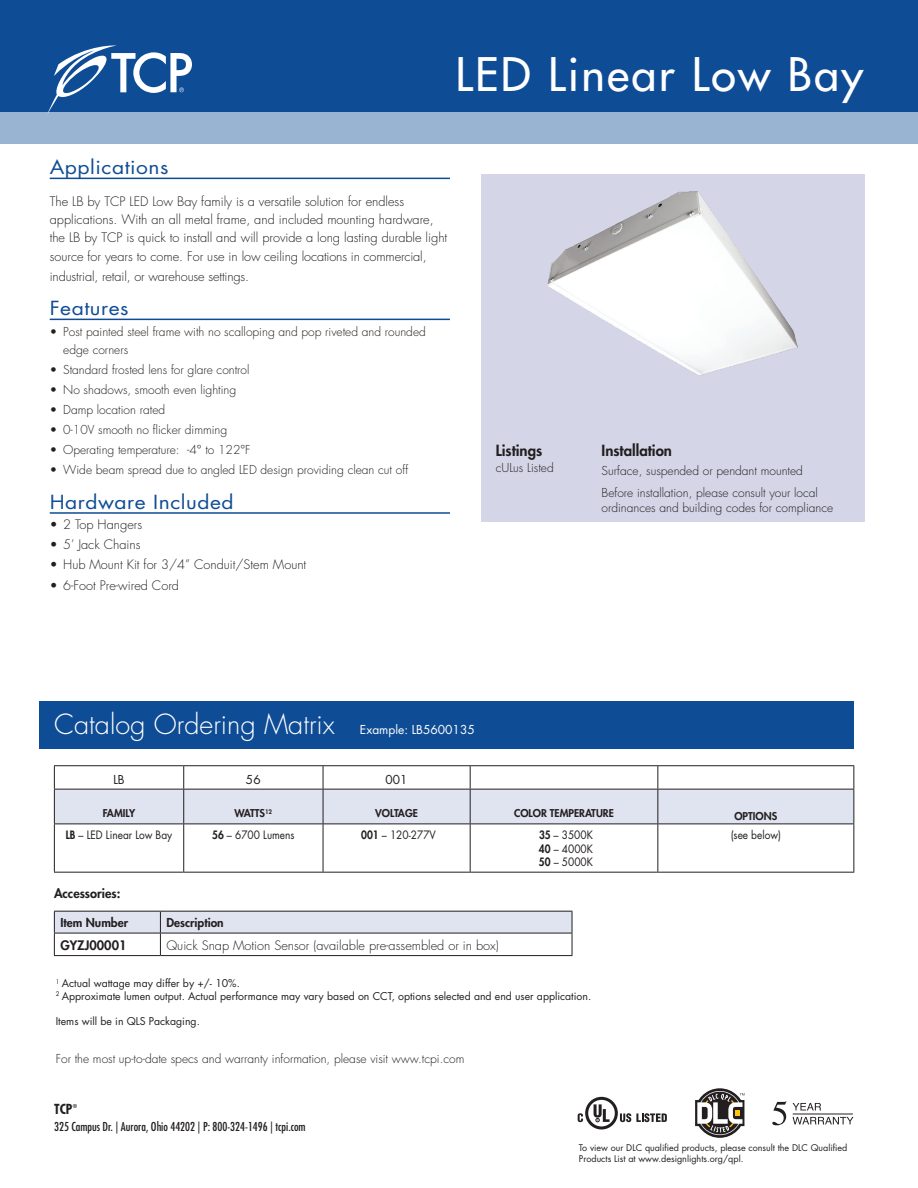
<style>
.page{position:relative;width:918px;height:1188px;background:#fff}
.page>*{position:absolute;margin:0;border:0;box-sizing:border-box;transform-origin:0 0}
.Product_Name{font:500 45px "Futura Std";letter-spacing:.05em;color:#fff}
.t1{font:300 27px "Futura Std";color:#fff}
.Category_Label_2{font:18.9px "Futura Std";letter-spacing:.025em;color:#0f4c96;scale:1.11 1}
.t2{font:800 15px "Futura Std";color:#231f20}
.t3{font:700 condensed 13.5px "Futura Std";color:#231f20}
.Body{font:300 12.75px/18px "Futura Std";color:#231f20}
.t4{font:800 12.75px "Futura Std";color:#231f20}
.t5{font:300 12px/18px "Futura Std";color:#231f20}
.t6{font:condensed 12px "Futura Std";color:#231f20}
.t7{font:800 12px "Futura Std";color:#231f20}
.t8{font:12px "Futura Std";color:#fff}
.t9{font:12px "Futura Std";color:#231f20}
.t10{font:11.25px "Futura Std";color:#231f20;scale:.9 1}
.t11{font:10.5px "Futura Std";color:#231f20}
.t12{font:800 10.5px "Futura Std";color:#231f20}
.t13{font:9px/10.5px "Futura Std";color:#231f20}
.t14{font:700 condensed 5.25px "Futura Std";color:#231f20}
.s1{font-weight:800}
</style>
<div class="page">
<svg style="left:695px;top:1088px;width:49px;height:50px"></svg>
<svg style="left:578px;top:1097px;width:89px;height:32px"></svg>
<hr style="left:793px;top:1114px;width:60px;height:1px;background:#231f20">
<svg style="left:772px;top:1101px;width:14px;height:24px"></svg>
<svg style="left:793px;top:1103px;width:28px;height:7px"></svg>
<svg style="left:793px;top:1117px;width:60px;height:7px"></svg>
<div style="left:481px;top:174px;width:384px;height:348px;background:#d4d6e8"></div>
<img style="left:547px;top:191px;width:251px;height:185px">
<div style="left:39px;top:701px;width:815px;height:48px;background:#0f4c96"></div>
<hr style="left:50px;top:178px;width:400px;height:1px;background:#0f4c96">
<hr style="left:50px;top:319px;width:400px;height:1px;background:#0f4c96">
<hr style="left:50px;top:512px;width:400px;height:2px;background:#0f4c96">
<svg style="left:55px;top:825px;width:798px;height:47px"></svg>
<hr style="left:54px;top:824px;width:130px;height:1px;background:#231f20">
<hr style="left:184px;top:824px;width:139px;height:1px;background:#231f20">
<hr style="left:323px;top:824px;width:147px;height:1px;background:#231f20">
<hr style="left:470px;top:824px;width:188px;height:1px;background:#231f20">
<hr style="left:658px;top:824px;width:196px;height:1px;background:#231f20">
<hr style="left:54px;top:765px;width:130px;height:1px;background:#231f20">
<hr style="left:184px;top:765px;width:139px;height:1px;background:#231f20">
<hr style="left:323px;top:765px;width:147px;height:1px;background:#231f20">
<hr style="left:470px;top:765px;width:188px;height:1px;background:#231f20">
<hr style="left:658px;top:765px;width:196px;height:1px;background:#231f20">
<svg style="left:54px;top:766px;width:800px;height:58px"></svg>
<hr style="left:54px;top:790px;width:1px;height:34px;background:#231f20">
<hr style="left:183px;top:790px;width:1px;height:34px;background:#231f20">
<hr style="left:323px;top:790px;width:1px;height:34px;background:#231f20">
<hr style="left:470px;top:790px;width:1px;height:34px;background:#231f20">
<hr style="left:657px;top:790px;width:1px;height:34px;background:#231f20">
<hr style="left:853px;top:790px;width:1px;height:34px;background:#231f20">
<hr style="left:54px;top:824px;width:1px;height:48px;background:#231f20">
<hr style="left:183px;top:824px;width:1px;height:48px;background:#231f20">
<hr style="left:323px;top:824px;width:1px;height:48px;background:#231f20">
<hr style="left:470px;top:824px;width:1px;height:48px;background:#231f20">
<hr style="left:657px;top:824px;width:1px;height:48px;background:#231f20">
<hr style="left:853px;top:824px;width:1px;height:48px;background:#231f20">
<hr style="left:54px;top:872px;width:130px;height:1px;background:#231f20">
<hr style="left:184px;top:872px;width:139px;height:1px;background:#231f20">
<hr style="left:323px;top:872px;width:147px;height:1px;background:#231f20">
<hr style="left:470px;top:872px;width:188px;height:1px;background:#231f20">
<hr style="left:658px;top:872px;width:196px;height:1px;background:#231f20">
<svg style="left:54px;top:911px;width:519px;height:44px"></svg>
<hr style="left:54px;top:955px;width:106px;height:1px;background:#231f20">
<hr style="left:160px;top:955px;width:412px;height:1px;background:#231f20">
<div style="left:0;top:112px;width:918px;height:32px;background:#99b3d3"></div>
<div style="left:0;top:0;width:918px;height:112px;background:#0f4c96"></div>
<svg style="left:47px;top:45px;width:145px;height:69px"></svg>
<p class="Product_Name" style="left:455px;top:46px;width:409px">LED Linear Low Bay</p>
<p class="Category_Label_2" style="left:50px;top:155px;width:109px">Applications</p>
<p class="Body" style="left:50px;top:193px;width:399px">The LB by TCP LED Low Bay family is a versatile solution for endless applications. With an all metal frame, and included mounting hardware, the LB by TCP is quick to install and will provide a long lasting durable light</p>
<p class="Body" style="left:50px;top:247px;width:378px;line-height:19.5px">source for years to come. For use in low ceiling locations in commercial, industrial, retail, or warehouse settings.</p>
<p class="Category_Label_2" style="left:50px;top:296px;width:73px">Features</p>
<p class="t5" style="left:63px;top:323px;width:364px;text-indent:-14px">• Post painted steel frame with no scalloping and pop riveted and rounded edge corners</p>
<p class="t5" style="left:50px;top:361px;width:201px">• Standard frosted lens for glare control</p>
<p class="t5" style="left:50px;top:381px;width:188px">• No shadows, smooth even lighting</p>
<p class="t5" style="left:50px;top:401px;width:117px">• Damp location rated</p>
<p class="t5" style="left:50px;top:421px;width:179px">• 0-10V smooth no flicker dimming</p>
<p class="t5" style="left:50px;top:441px;width:202px">• Operating temperature: -4° to 122°F</p>
<p class="t5" style="left:50px;top:461px;width:360px">• Wide beam spread due to angled LED design providing clean cut off</p>
<p class="Category_Label_2" style="left:50px;top:490px;width:167px">Hardware Included</p>
<p class="Body" style="left:50px;top:516px;width:94px">• 2 Top Hangers</p>
<p class="Body" style="left:50px;top:536px;width:92px">• 5’ Jack Chains</p>
<p class="Body" style="left:50px;top:556px;width:258px">• Hub Mount Kit for 3/4” Conduit/Stem Mount</p>
<p class="Body" style="left:50px;top:576px;width:131px">• 6-Foot Pre-wired Cord</p>
<p class="t2" style="left:496px;top:441px;width:48px">Listings</p>
<p class="t5" style="left:496px;top:459px;width:60px">cULus Listed</p>
<p class="t2" style="left:602px;top:441px;width:72px">Installation</p>
<p class="t5" style="left:602px;top:462px;width:203px">Surface, suspended or pendant mounted</p>
<p class="t5" style="left:602px;top:485px;width:233px;line-height:15px">Before installation, please consult your local ordinances and building codes for compliance</p>
<p class="t1" style="left:54px;top:708px;width:282px">Catalog Ordering Matrix</p>
<p class="t8" style="left:360px;top:722px;width:116px">Example: LB5600135</p>
<p class="t9" style="left:113px;top:772px;width:13px">LB</p>
<p class="t9" style="left:246px;top:772px;width:17px">56</p>
<p class="t9" style="left:386px;top:772px;width:24px">001</p>
<p class="t12" style="left:103px;top:807px;width:34px">FAMILY</p>
<p class="t12" style="left:235px;top:807px;width:39px">WATTS<sup>12</sup></p>
<p class="t12" style="left:375px;top:807px;width:44px">VOLTAGE</p>
<p class="t12" style="left:514px;top:807px;width:101px">COLOR TEMPERATURE</p>
<p class="t12" style="left:734px;top:810px;width:44px">OPTIONS</p>
<p class="t10" style="left:66px;top:828px;width:120px"><span class="s1">LB</span> – LED Linear Low Bay</p>
<p class="t10" style="left:212px;top:828px;width:93px"><span class="s1">56</span> – 6700 Lumens</p>
<p class="t10" style="left:361px;top:828px;width:85px"><span class="s1">001</span> – 120-277V</p>
<p class="t10" style="left:539px;top:828px;width:61px"><span class="s1">35</span> – 3500K</p>
<p class="t10" style="left:539px;top:841px;width:62px"><span class="s1">40</span> – 4000K</p>
<p class="t10" style="left:539px;top:855px;width:62px"><span class="s1">50</span> – 5000K</p>
<p class="t10" style="left:731px;top:828px;width:57px">(see below)</p>
<p class="t4" style="left:54px;top:885px;width:68px">Accessories:</p>
<p class="t7" style="left:60px;top:915px;width:69px">Item Number</p>
<p class="t7" style="left:166px;top:915px;width:59px">Description</p>
<p class="t4" style="left:60px;top:937px;width:68px">GYZJ00001</p>
<p class="Body" style="left:166px;top:936px;width:334px">Quick Snap Motion Sensor (available pre-assembled or in box)</p>
<p class="t11" style="left:56px;top:977px;width:186px"><sup>1</sup> Actual wattage may differ by +/- 10%.</p>
<p class="t11" style="left:56px;top:989px;width:537px"><sup>2</sup> Approximate lumen output. Actual performance may vary based on CCT, options selected and end user application.</p>
<p class="t11" style="left:56px;top:1015px;width:146px">Items will be in QLS Packaging.</p>
<p class="t5" style="left:56px;top:1050px;width:410px">For the most up-to-date specs and warranty information, please visit www.tcpi.com</p>
<p class="t3" style="left:54px;top:1101px;width:20px">TCP</p>
<p class="t14" style="left:73px;top:1103px;width:6px">®</p>
<p class="t6" style="left:54px;top:1120px;width:253px">325 Campus Dr. | Aurora, Ohio 44202 | P: 800-324-1496 | tcpi.com</p>
<p class="t13" style="left:579px;top:1143px;width:270px">To view our DLC qualified products, please consult the DLC Qualified<br>Products List at www.designlights.org/qpl.</p>
</div>
